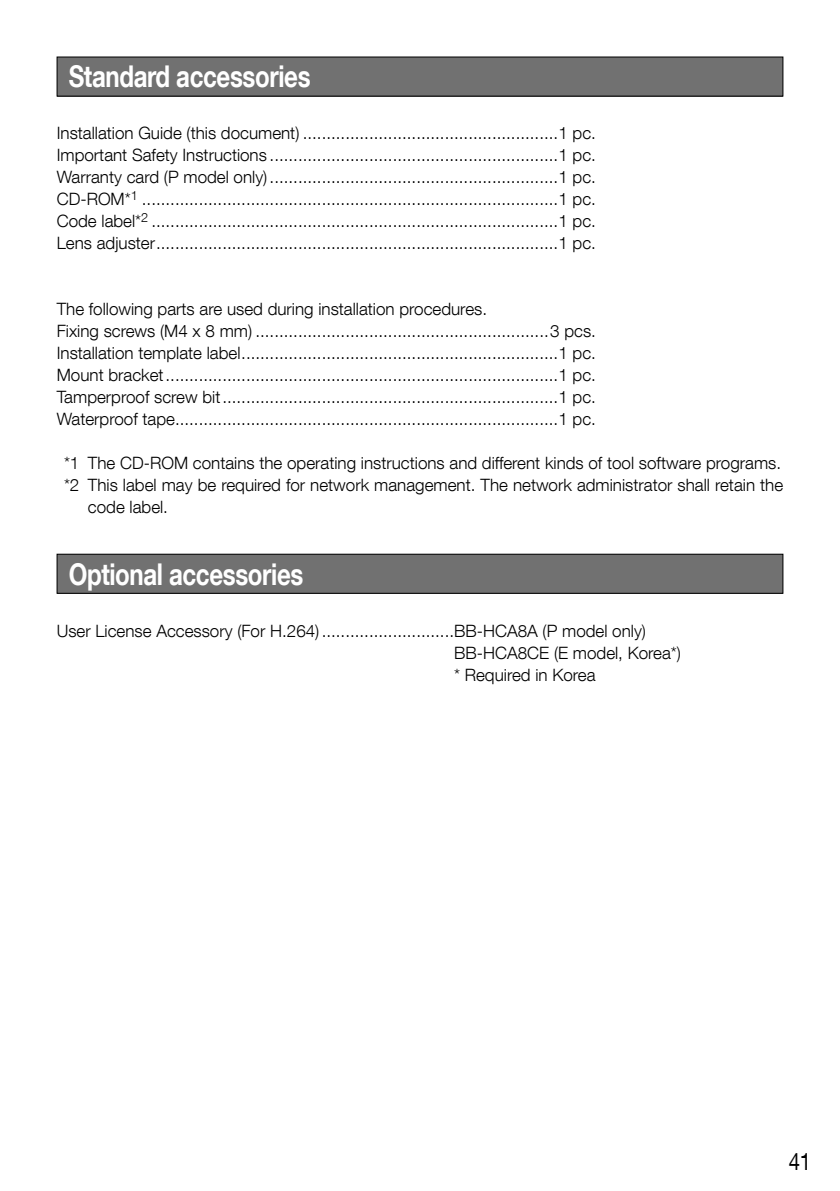
<style>
.page{position:relative;width:840px;height:1191px;background:#fff}
.page>*{position:absolute;margin:0;border:0;box-sizing:border-box;transform-origin:0 0}
.t1{font:700 30px "Helvetica Neue LT Com";letter-spacing:-.015em;color:#fff;scale:.8 1}
.t2{font:24px "Helvetica Neue LT Com";color:#000;scale:.85 1}
.t3{font:300 17px/22px "Helvetica Neue LT Com";color:#000}
</style>
<div class="page">
<div style="left:57px;top:57px;width:725px;height:39px;background:#717171"></div>
<div style="left:57px;top:57px;width:725px;height:39px;border:1px solid #000"></div>
<div style="left:57px;top:554px;width:725px;height:39px;background:#717171"></div>
<div style="left:57px;top:554px;width:725px;height:39px;border:1px solid #000"></div>
<h1 class="t1" style="left:69px;top:58px;width:304px">Standard accessories</h1>
<p class="t3" style="left:57px;top:122px;width:540px;text-align:justify">Installation Guide (this document) ......................................................1 pc.<br>Important Safety Instructions .............................................................1 pc.<br>Warranty card (P model only) .............................................................1 pc.<br>CD-ROM*<sup>1</sup> ........................................................................................1 pc.<br>Code label*<sup>2</sup> ......................................................................................1 pc.<br>Lens adjuster .....................................................................................1 pc.</p>
<p class="t3" style="left:57px;top:298px;width:540px">The following parts are used during installation procedures.<br>Fixing screws (M4 x 8 mm) ..............................................................3 pcs.<br>Installation template label ...................................................................1 pc.<br>Mount bracket ...................................................................................1 pc.<br>Tamperproof screw bit .......................................................................1 pc.<br>Waterproof tape .................................................................................1 pc.</p>
<p class="t3" style="left:64px;top:452px;width:718px">*1 The CD-ROM contains the operating instructions and different kinds of tool software programs.</p>
<p class="t3" style="left:64px;top:474px;width:720px">*2 This label may be required for network management. The network administrator shall retain the</p>
<p class="t3" style="left:88px;top:496px;width:82px">code label.</p>
<h1 class="t1" style="left:69px;top:555px;width:295px">Optional accessories</h1>
<p class="t3" style="left:454px;top:619px;width:228px;text-indent:-397px">User License Accessory (For H.264) ............................ BB-HCA8A (P model only)<br>BB-HCA8CE (E model, Korea*) * Required in Korea</p>
<h2 class="t2" style="left:788px;top:1146px;width:28px">41</h2>
</div>
